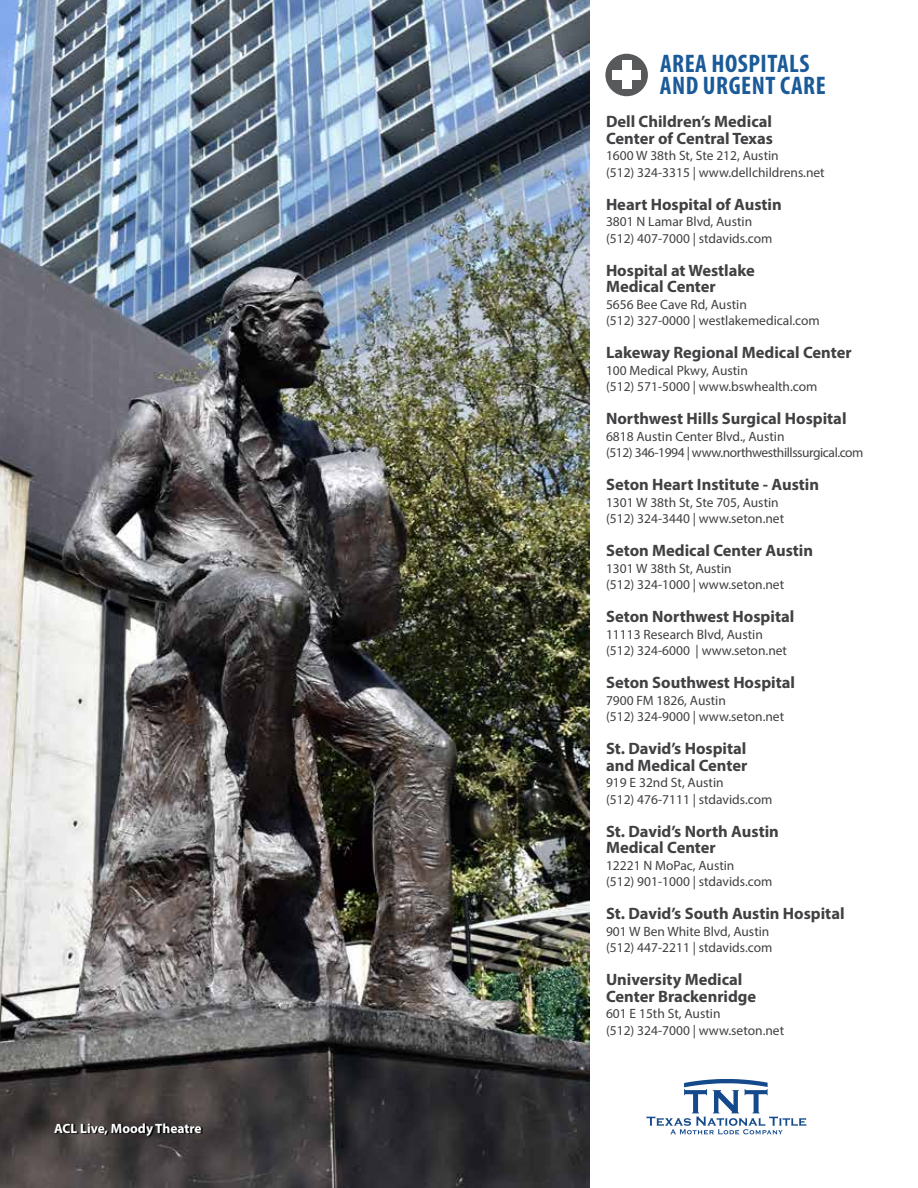
<style>
.page{position:relative;width:918px;height:1188px;background:#fff}
.page>*{position:absolute;margin:0;border:0;box-sizing:border-box;transform-origin:0 0}
.t1{font:700 condensed 25.5px/22.5px "Myriad Pro";letter-spacing:.02em;color:#1a5a98}
.t2{font:700 16.5px/16.5px "Myriad Pro";color:#414042}
.t3{font:13.5px/16.5px "Myriad Pro";color:#414042}
.t4{font:13.5px/16.5px "Myriad Pro";letter-spacing:-.03em;color:#414042}
.t5{font:700 13.5px "Myriad Pro";color:#fff}
</style>
<div class="page">
<div style="left:605px;top:54px;width:43px;height:42px;background:#58595b;border-radius:50%"></div>
<div style="left:622px;top:61px;width:9px;height:28px;background:#fff"></div>
<div style="left:612px;top:70px;width:29px;height:10px;background:#fff"></div>
<img style="left:0;top:0;width:589px;height:1188px">
<svg style="left:55px;top:1124px;width:148px;height:14px;background:#302c2c"></svg>
<svg style="left:647px;top:1079px;width:159px;height:56px"></svg>
<p class="t5" style="left:54px;top:1123px;width:149px">ACL Live, Moody Theatre</p>
<h1 class="t1" style="left:660px;top:53px;width:167px">AREA HOSPITALS<br>AND URGENT CARE</h1>
<p class="t2" style="left:606px;top:115px;width:169px">Dell Children’s Medical<br>Center of Central Texas</p>
<p class="t3" style="left:606px;top:148px;width:220px">1600 W 38th St, Ste 212, Austin<br>(512) 324-3315 | www.dellchildrens.net</p>
<p class="t2" style="left:606px;top:197px;width:177px">Heart Hospital of Austin</p>
<p class="t3" style="left:606px;top:214px;width:168px">3801 N Lamar Blvd, Austin (512) 407-7000 | stdavids.com</p>
<p class="t2" style="left:606px;top:263px;width:150px">Hospital at Westlake<br>Medical Center</p>
<p class="t3" style="left:606px;top:297px;width:215px">5656 Bee Cave Rd, Austin<br>(512) 327-0000 | westlakemedical.com</p>
<p class="t2" style="left:606px;top:346px;width:247px">Lakeway Regional Medical Center</p>
<p class="t3" style="left:606px;top:363px;width:213px">100 Medical Pkwy, Austin<br>(512) 571-5000 | www.bswhealth.com</p>
<p class="t2" style="left:606px;top:412px;width:242px">Northwest Hills Surgical Hospital</p>
<p class="t4" style="left:606px;top:429px;width:259px">6818 Austin Center Blvd., Austin<br>(512) 346-1994 | www.northwesthillssurgical.com</p>
<p class="t2" style="left:606px;top:478px;width:215px">Seton Heart Institute - Austin</p>
<p class="t3" style="left:606px;top:495px;width:180px">1301 W 38th St, Ste 705, Austin (512) 324-3440 | www.seton.net</p>
<p class="t2" style="left:606px;top:544px;width:209px">Seton Medical Center Austin</p>
<p class="t3" style="left:606px;top:561px;width:180px">1301 W 38th St, Austin<br>(512) 324-1000 | www.seton.net</p>
<p class="t2" style="left:606px;top:610px;width:190px">Seton Northwest Hospital</p>
<p class="t3" style="left:606px;top:627px;width:183px">11113 Research Blvd, Austin (512) 324-6000 | www.seton.net</p>
<p class="t2" style="left:606px;top:676px;width:191px">Seton Southwest Hospital</p>
<p class="t3" style="left:606px;top:693px;width:180px">7900 FM 1826, Austin<br>(512) 324-9000 | www.seton.net</p>
<p class="t2" style="left:606px;top:742px;width:143px">St. David’s Hospital and Medical Center</p>
<p class="t3" style="left:606px;top:776px;width:168px">919 E 32nd St, Austin<br>(512) 476-7111 | stdavids.com</p>
<p class="t2" style="left:606px;top:824px;width:174px">St. David’s North Austin<br>Medical Center</p>
<p class="t3" style="left:606px;top:858px;width:168px">12221 N MoPac, Austin<br>(512) 901-1000 | stdavids.com</p>
<p class="t2" style="left:606px;top:907px;width:240px">St. David’s South Austin Hospital</p>
<p class="t3" style="left:606px;top:924px;width:168px">901 W Ben White Blvd, Austin (512) 447-2211 | stdavids.com</p>
<p class="t2" style="left:606px;top:973px;width:152px">University Medical<br>Center Brackenridge</p>
<p class="t3" style="left:606px;top:1006px;width:180px">601 E 15th St, Austin<br>(512) 324-7000 | www.seton.net</p>
</div>
